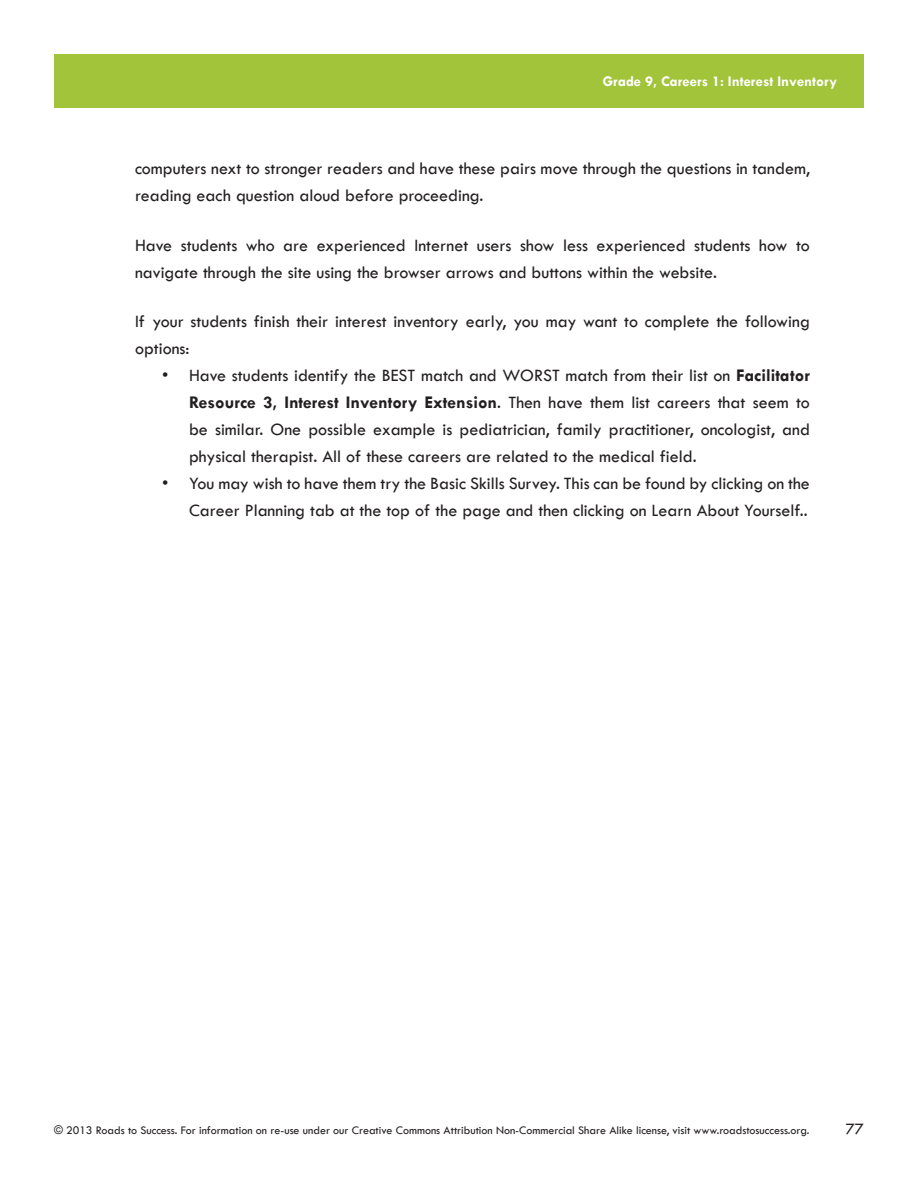
<style>
.page{position:relative;width:918px;height:1188px;background:#fff}
.page>*{position:absolute;margin:0;border:0;box-sizing:border-box;transform-origin:0 0}
.LO_Bullet{font:500 18px/27px "Tw Cen";color:#231f20;text-align:justify}
.LO_Text{font:500 18px/27px "Tw Cen";color:#231f20}
.t1{font:500 16.5px "Tw Cen";color:#231f20}
.t2{font:700 15px "Tw Cen";color:#fff}
.t3{font:500 12px "Tw Cen";color:#231f20}
.s1{font-weight:700}
</style>
<div class="page">
<div style="left:54px;top:54px;width:810px;height:54px;background:#a1c43a"></div>
<p class="t2" style="left:603px;top:72px;width:236px">Grade 9, Careers 1: Interest Inventory</p>
<p class="LO_Text" style="left:135px;top:155px;width:677px">computers next to stronger readers and have these pairs move through the questions in tandem, reading each question aloud before proceeding.</p>
<p class="LO_Text" style="left:135px;top:232px;width:676px">Have students who are experienced Internet users show less experienced students how to navigate through the site using the browser arrows and buttons within the website.</p>
<p class="LO_Text" style="left:135px;top:308px;width:676px">If your students finish their interest inventory early, you may want to complete the following options:</p>
<p class="LO_Bullet" style="left:189px;top:362px;width:623px;text-indent:-27px">• Have students identify the BEST match and WORST match from their list on <span class="s1">Facilitator Resource 3, Interest Inventory Extension</span>. Then have them list careers that seem to be similar. One possible example is pediatrician, family practitioner, oncologist, and physical therapist. All of these careers are related to the medical field.</p>
<p class="LO_Bullet" style="left:162px;top:470px;width:649px;text-align:right">• You may wish to have them try the Basic Skills Survey. This can be found by clicking on the<br>Career Planning tab at the top of the page and then clicking on Learn About Yourself..</p>
<p class="t3" style="left:54px;top:1123px;width:757px">© 2013 Roads to Success. For information on re-use under our Creative Commons Attribution Non-Commercial Share Alike license, visit www.roadstosuccess.org.</p>
<p class="t1" style="left:846px;top:1119px;width:20px">77</p>
</div>
